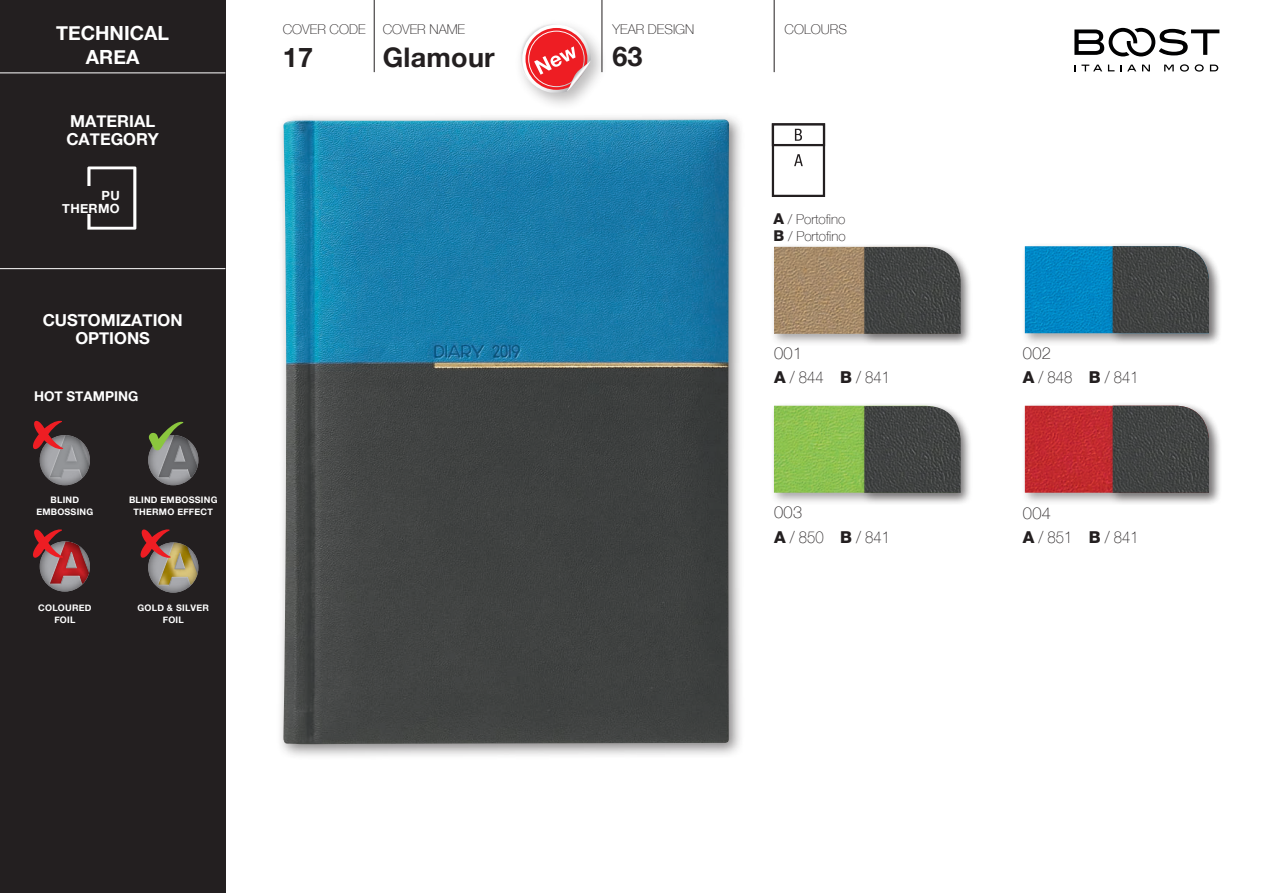
<style>
.page{position:relative;width:1263px;height:893px;background:#fff}
.page>*{position:absolute;margin:0;border:0;box-sizing:border-box;transform-origin:0 0}
.t1{font:700 27px "Helvetica Neue";letter-spacing:.01em;color:#231f20}
.t2{font:700 19.5px/24px "Helvetica Neue";color:#fff;text-align:center}
.t3{font:700 16.5px/18px "Helvetica Neue";color:#fff}
.t4{font:100 16.5px/24.5px "Helvetica Neue";color:#231f20}
.t5{font:100 16.5px "Helvetica Neue";color:#231f20;scale:.9 1}
.t6{font:100 13.5px/16.5px "Helvetica Neue";color:#231f20}
.t7{font:700 13.5px "Helvetica Neue";color:#fff}
.t8{font:700 12.6px/12.8px "Helvetica Neue";letter-spacing:.025em;color:#fff;text-align:right}
.t9{font:700 9px/12px "Helvetica Neue";letter-spacing:.025em;color:#fff;text-align:center}
.s1{font-weight:800;font-size:15px}
.s2{font-weight:800}
</style>
<div class="page">
<div style="left:0;top:0;width:225px;height:893px;background:#231f20"></div>
<div style="left:276px;top:112px;width:469px;height:648px;background:#231f20;opacity:.55"></div>
<img style="left:281px;top:119px;width:448px;height:625px">
<svg style="left:148px;top:421px;width:50px;height:64px"></svg>
<svg style="left:33px;top:420px;width:57px;height:65px"></svg>
<svg style="left:33px;top:529px;width:57px;height:63px"></svg>
<svg style="left:140px;top:529px;width:58px;height:64px"></svg>
<hr style="left:374px;top:0;width:1px;height:72px;background:#231f20">
<hr style="left:602px;top:0;width:1px;height:72px;background:#231f20">
<hr style="left:774px;top:0;width:1px;height:72px;background:#231f20">
<hr style="left:0;top:268px;width:225px;height:1px;background:#fff">
<hr style="left:0;top:73px;width:225px;height:1px;background:#fff">
<svg style="left:87px;top:166px;width:49px;height:64px"></svg>
<div style="left:53px;top:186px;width:76px;height:28px;background:#231f20"></div>
<div style="left:770px;top:243px;width:201px;height:104px;background:#231f20;opacity:.4"></div>
<img style="left:774px;top:247px;width:86px;height:87px">
<div style="left:1021px;top:242px;width:200px;height:104px;background:#231f20;opacity:.4"></div>
<img style="left:1025px;top:246px;width:83px;height:87px">
<div style="left:1021px;top:402px;width:200px;height:104px;background:#231f20;opacity:.4"></div>
<img style="left:1025px;top:406px;width:83px;height:87px">
<div style="left:770px;top:402px;width:201px;height:104px;background:#231f20;opacity:.4"></div>
<img style="left:774px;top:406px;width:86px;height:87px">
<div style="left:772px;top:123px;width:53px;height:74px;border:2px solid #231f20"></div>
<div style="left:772px;top:123px;width:53px;height:23px;border:2px solid #231f20"></div>
<svg style="left:795px;top:129px;width:7px;height:12px"></svg>
<svg style="left:794px;top:154px;width:9px;height:12px"></svg>
<div style="left:860px;top:243px;width:113px;height:104px;background:#231f20;opacity:.4"></div>
<img style="left:864px;top:247px;width:97px;height:87px">
<div style="left:1108px;top:242px;width:114px;height:104px;background:#231f20;opacity:.4"></div>
<img style="left:1113px;top:246px;width:96px;height:87px">
<div style="left:860px;top:402px;width:113px;height:104px;background:#231f20;opacity:.4"></div>
<img style="left:864px;top:406px;width:97px;height:87px">
<div style="left:1108px;top:401px;width:114px;height:105px;background:#231f20;opacity:.4"></div>
<img style="left:1113px;top:406px;width:96px;height:87px">
<div style="left:514px;top:18px;width:94px;height:93px;background:#231f20;opacity:.3"></div>
<svg style="left:520px;top:23px;width:71px;height:70px"></svg>
<svg style="left:1074px;top:28px;width:145px;height:28px"></svg>
<svg style="left:1074px;top:65px;width:28px;height:6px"></svg>
<svg style="left:1108px;top:65px;width:6px;height:6px"></svg>
<svg style="left:1127px;top:65px;width:9px;height:6px"></svg>
<svg style="left:1142px;top:65px;width:8px;height:6px"></svg>
<svg style="left:1164px;top:65px;width:10px;height:6px"></svg>
<svg style="left:1180px;top:64px;width:9px;height:8px"></svg>
<svg style="left:1195px;top:64px;width:9px;height:8px"></svg>
<svg style="left:1210px;top:65px;width:8px;height:6px"></svg>
<h2 class="t2" style="left:56px;top:22px;width:115px">TECHNICAL<br>AREA</h2>
<h3 class="t3" style="left:66px;top:113px;width:94px">MATERIAL<br>CATEGORY</h3>
<h3 class="t8" style="left:62px;top:190px;width:59px">PU<br>THERMO</h3>
<h3 class="t3" style="left:43px;top:312px;width:141px;text-align:center">CUSTOMIZATION<br>OPTIONS</h3>
<h3 class="t7" style="left:34px;top:386px;width:106px">HOT STAMPING</h3>
<p class="t9" style="left:36px;top:494px;width:58px">BLIND<br>EMBOSSING</p>
<p class="t9" style="left:38px;top:602px;width:55px">COLOURED<br>FOIL</p>
<p class="t9" style="left:129px;top:494px;width:90px">BLIND EMBOSSING<br>THERMO EFFECT</p>
<p class="t9" style="left:137px;top:602px;width:73px">GOLD &amp; SILVER<br>FOIL</p>
<h3 class="t6" style="left:283px;top:21px;width:84px">COVER CODE</h3>
<h3 class="t6" style="left:383px;top:21px;width:84px">COVER NAME</h3>
<h3 class="t6" style="left:612px;top:21px;width:84px">YEAR DESIGN</h3>
<h1 class="t1" style="left:612px;top:35px;width:32px">63</h1>
<h1 class="t1" style="left:283px;top:36px;width:32px">17</h1>
<h1 class="t1" style="left:383px;top:36px;width:114px">Glamour</h1>
<h3 class="t6" style="left:784px;top:21px;width:64px">COLOURS</h3>
<h3 class="t6" style="left:773px;top:210px;width:74px"><span class="s1">A</span> / Portofino<br><span class="s1">B</span> / Portofino</h3>
<h3 class="t4" style="left:774px;top:340px;width:117px">001<br><span class="s2">A</span> / 844 <span class="s2">B</span> / 841</h3>
<h3 class="t4" style="left:774px;top:499px;width:117px">003<br><span class="s2">A</span> / 850 <span class="s2">B</span> / 841</h3>
<h3 class="t4" style="left:1023px;top:340px;width:30px">002</h3>
<h3 class="t5" style="left:1023px;top:365px;width:57px"><span class="s2">A</span> / 848</h3>
<h3 class="t5" style="left:1089px;top:365px;width:57px"><span class="s2">B</span> / 841</h3>
<h3 class="t4" style="left:1023px;top:500px;width:30px">004</h3>
<h3 class="t5" style="left:1023px;top:525px;width:57px"><span class="s2">A</span> / 851</h3>
<h3 class="t5" style="left:1089px;top:525px;width:57px"><span class="s2">B</span> / 841</h3>
</div>
